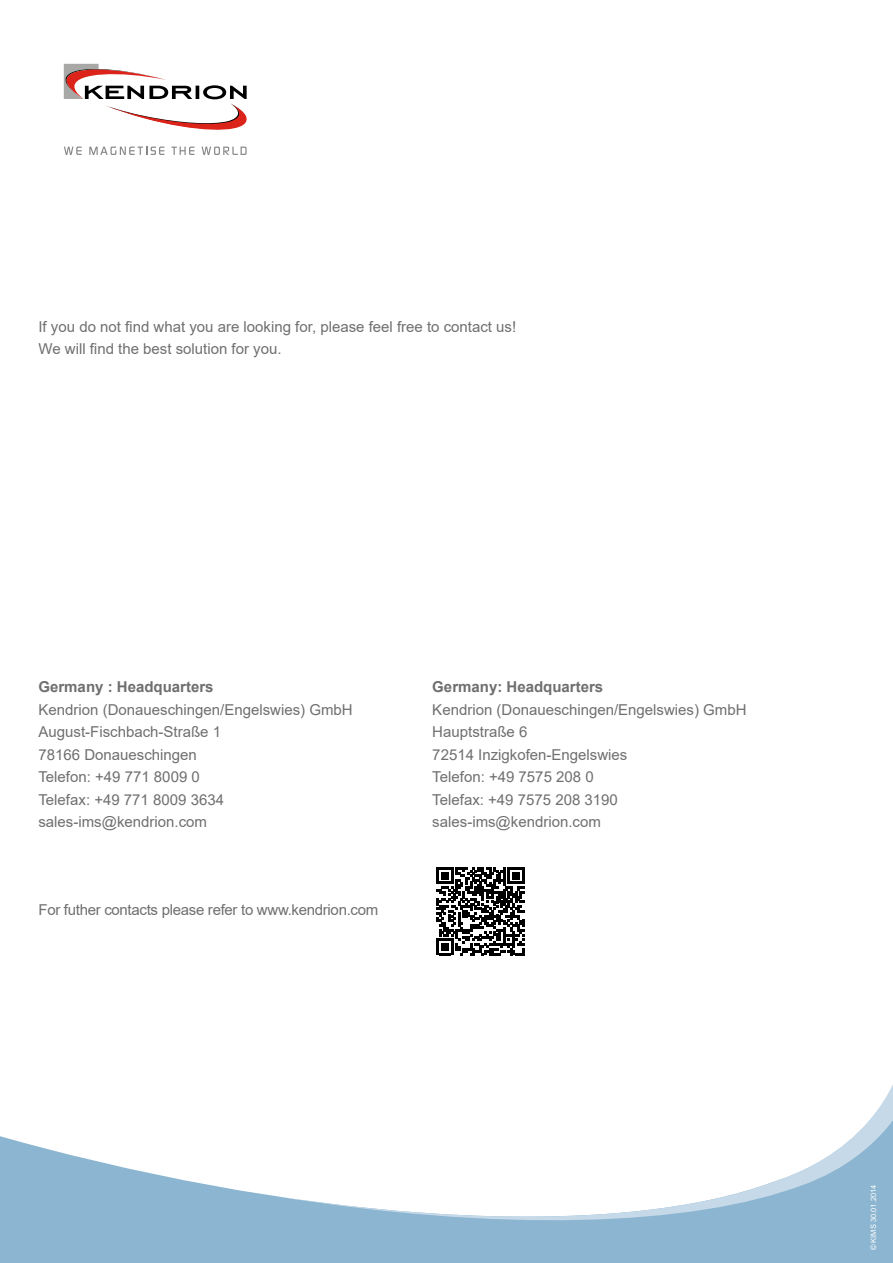
<style>
.page{position:relative;width:893px;height:1263px;background:#fff}
.page>*{position:absolute;margin:0;border:0;box-sizing:border-box;transform-origin:0 0}
.t1{font:15px/22.5px "Arial";color:#706f6f}
.t2{font:15px "Arial";letter-spacing:-.02em;color:#706f6f}
.t3{font:700 15px "Arial";color:#706f6f}
.t4{font:7.5px "Arial";color:#fff}
</style>
<div class="page">
<svg style="left:0;top:881px;width:893px;height:382px"></svg>
<svg style="left:272px;top:882px;width:621px;height:350px"></svg>
<svg style="left:64px;top:146px;width:18px;height:9px"></svg>
<svg style="left:171px;top:147px;width:23px;height:8px"></svg>
<svg style="left:202px;top:146px;width:45px;height:9px"></svg>
<svg style="left:89px;top:146px;width:75px;height:9px"></svg>
<svg style="left:64px;top:64px;width:183px;height:66px"></svg>
<svg style="left:437px;top:867px;width:87px;height:88px"></svg>
<p class="t1" style="left:38px;top:315px;width:479px">If you do not find what you are looking for, please feel free to contact us!<br>We will find the best solution for you.</p>
<p class="t3" style="left:38px;top:676px;width:177px">Germany : Headquarters</p>
<p class="t1" style="left:38px;top:698px;width:316px">Kendrion (Donaueschingen/Engelswies) GmbH<br>August-Fischbach-Straße 1<br>78166 Donaueschingen<br>Telefon: +49 771 8009 0<br>Telefax: +49 771 8009 3634 sales-ims@kendrion.com</p>
<p class="t2" style="left:38px;top:900px;width:341px">For futher contacts please refer to www.kendrion.com</p>
<p class="t3" style="left:432px;top:676px;width:172px">Germany: Headquarters</p>
<p class="t1" style="left:432px;top:698px;width:316px">Kendrion (Donaueschingen/Engelswies) GmbH<br>Hauptstraße 6<br>72514 Inzigkofen-Engelswies<br>Telefon: +49 7575 208 0<br>Telefax: +49 7575 208 3190 sales-ims@kendrion.com</p>
<p class="t4" style="left:868px;top:1250px;width:67px;rotate:-90deg">© KIMS 30.01.2014</p>
</div>
